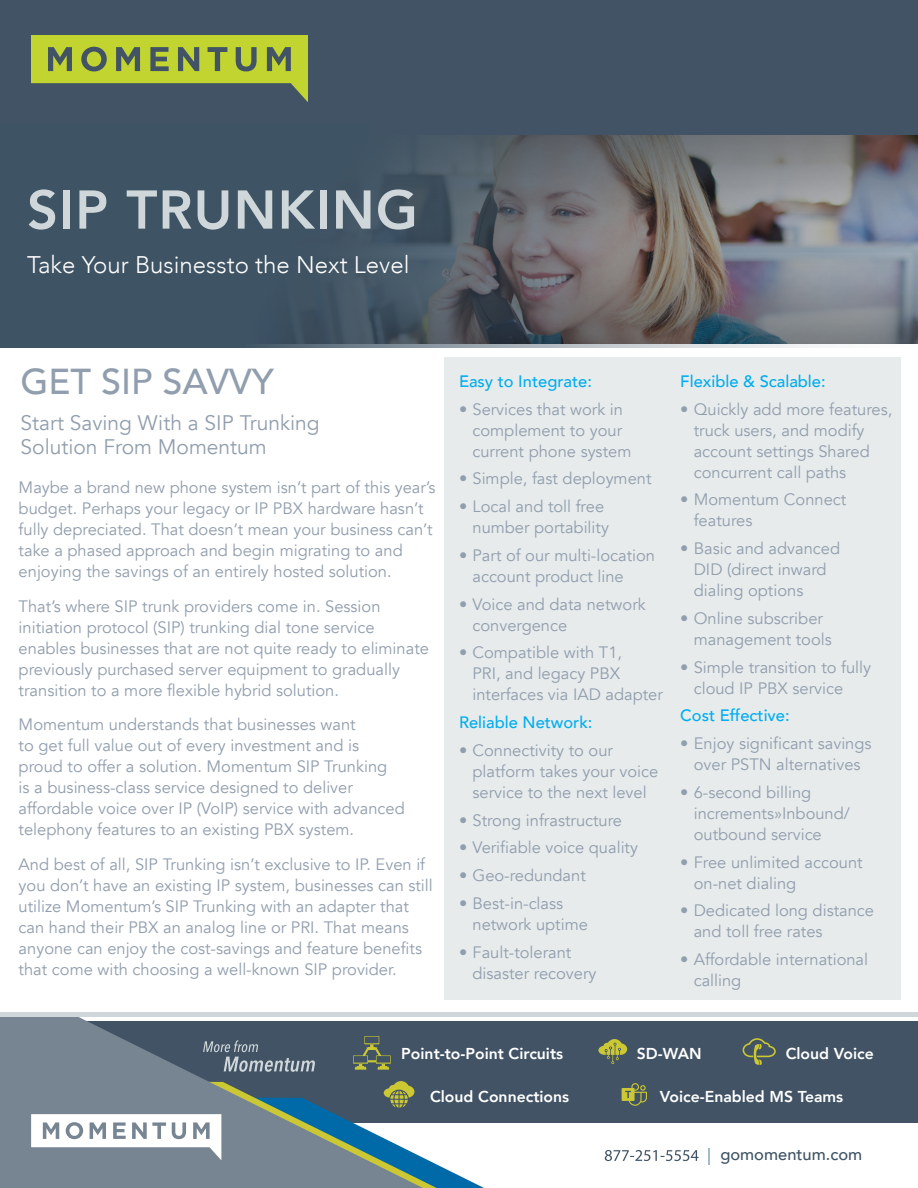
<style>
.page{position:relative;width:918px;height:1188px;background:#fff}
.page>*{position:absolute;margin:0;border:0;box-sizing:border-box;transform-origin:0 0}
.t1{font:800 54px "Avenir";letter-spacing:.02em;color:#cfd7da}
.t2{font:500 36px "Avenir";color:#919ead}
.t3{font:300 24px "Avenir";color:#fff}
.t4{font:21px/24px "Avenir";color:#919ead}
.t5{font:16.5px/21px "Avenir";color:#919ead}
.t6{font:500 16.5px "Avenir";color:#00aeef}
.t7{font:500 16.5px "Avenir";color:#3e5364}
.t8{font:800 15.75px "Avenir";color:#fff}
</style>
<div class="page">
<div style="left:10px;top:1021px;width:908px;height:102px;background:#415364"></div>
<svg style="left:0;top:1017px;width:477px;height:171px;fill:#778592"></svg>
<svg style="left:203px;top:1040px;width:112px;height:32px"></svg>
<div style="left:0;top:1012px;width:918px;height:5px;background:#cfd7da"></div>
<div style="left:0;top:0;width:918px;height:135px;background:#415364"></div>
<svg style="left:31px;top:1114px;width:190px;height:46px"></svg>
<svg style="left:709px;top:1149px;width:1px;height:16px"></svg>
<svg style="left:605px;top:1150px;width:94px;height:11px"></svg>
<svg style="left:31px;top:35px;width:277px;height:67px"></svg>
<svg style="left:384px;top:1081px;width:30px;height:27px"></svg>
<svg style="left:622px;top:1083px;width:25px;height:23px"></svg>
<svg style="left:598px;top:1039px;width:29px;height:25px"></svg>
<svg style="left:743px;top:1038px;width:33px;height:27px"></svg>
<svg style="left:353px;top:1036px;width:38px;height:34px"></svg>
<svg style="left:0;top:135px;width:918px;height:213px;background:#58636d"></svg>
<div style="left:444px;top:358px;width:457px;height:642px;background:#e7ebec"></div>
<h1 class="t1" style="left:27px;top:168px;width:392px">SIP TRUNKING</h1>
<h3 class="t3" style="left:27px;top:251px;width:384px">Take Your Businessto the Next Level</h3>
<p class="t2" style="left:21px;top:350px;width:255px">GET SIP SAVVY</p>
<p class="t4" style="left:21px;top:411px;width:301px">Start Saving With a SIP Trunking<br>Solution From Momentum</p>
<p class="t5" style="left:19px;top:477px;width:418px">Maybe a brand new phone system isn’t part of this year’s budget. Perhaps your legacy or IP PBX hardware hasn’t fully depreciated. That doesn’t mean your business can’t take a phased approach and begin migrating to and enjoying the savings of an entirely hosted solution.</p>
<p class="t5" style="left:19px;top:596px;width:412px">That’s where SIP trunk providers come in. Session initiation protocol (SIP) trunking dial tone service enables businesses that are not quite ready to eliminate previously purchased server equipment to gradually transition to a more flexible hybrid solution.</p>
<p class="t5" style="left:19px;top:714px;width:388px">Momentum understands that businesses want<br>to get full value out of every investment and is proud to offer a solution. Momentum SIP Trunking<br>is a business-class service designed to deliver affordable voice over IP (VoIP) service with advanced telephony features to an existing PBX system.</p>
<p class="t5" style="left:19px;top:854px;width:416px">And best of all, SIP Trunking isn’t exclusive to IP. Even if you don’t have an existing IP system, businesses can still utilize Momentum’s SIP Trunking with an adapter that can hand their PBX an analog line or PRI. That means anyone can enjoy the cost-savings and feature benefits that come with choosing a well-known SIP provider.</p>
<p class="t6" style="left:459px;top:367px;width:134px">Easy to Integrate:</p>
<p class="t5" style="left:472px;top:399px;width:160px;text-indent:-14px">• Services that work in complement to your current phone system</p>
<p class="t5" style="left:459px;top:468px;width:194px">• Simple, fast deployment</p>
<p class="t5" style="left:459px;top:496px;width:152px;text-align:right">• Local and toll free number portability</p>
<p class="t5" style="left:472px;top:545px;width:184px;text-indent:-14px">• Part of our multi-location account product line</p>
<p class="t5" style="left:472px;top:594px;width:175px;text-indent:-14px">• Voice and data network convergence</p>
<p class="t5" style="left:472px;top:642px;width:192px;text-indent:-14px">• Compatible with T1,<br>PRI, and legacy PBX interfaces via IAD adapter</p>
<p class="t6" style="left:459px;top:708px;width:135px">Reliable Network:</p>
<p class="t5" style="left:472px;top:740px;width:187px;text-indent:-14px">• Connectivity to our platform takes your voice service to the next level</p>
<p class="t5" style="left:459px;top:810px;width:165px">• Strong infrastructure</p>
<p class="t5" style="left:459px;top:837px;width:181px">• Verifiable voice quality</p>
<p class="t5" style="left:459px;top:865px;width:128px">• Geo-redundant</p>
<p class="t5" style="left:472px;top:893px;width:117px;text-indent:-14px">• Best-in-class network uptime</p>
<p class="t5" style="left:472px;top:942px;width:126px;text-indent:-14px">• Fault-tolerant disaster recovery</p>
<p class="t6" style="left:680px;top:367px;width:147px">Flexible &amp; Scalable:</p>
<p class="t5" style="left:694px;top:399px;width:200px;text-indent:-14px">• Quickly add more features, truck users, and modify account settings Shared concurrent call paths</p>
<p class="t5" style="left:694px;top:489px;width:154px;text-indent:-14px">• Momentum Connect features</p>
<p class="t5" style="left:694px;top:538px;width:148px;text-indent:-14px">• Basic and advanced<br>DID (direct inward dialing options</p>
<p class="t5" style="left:694px;top:608px;width:140px;text-indent:-14px">• Online subscriber management tools</p>
<p class="t5" style="left:694px;top:657px;width:179px;text-indent:-14px">• Simple transition to fully cloud IP PBX service</p>
<p class="t6" style="left:680px;top:701px;width:111px">Cost Effective:</p>
<p class="t5" style="left:680px;top:733px;width:193px;text-align:center">• Enjoy significant savings over PSTN alternatives</p>
<p class="t5" style="left:694px;top:782px;width:158px;text-indent:-14px">• 6-second billing increments»Inbound/ outbound service</p>
<p class="t5" style="left:694px;top:852px;width:170px;text-indent:-14px">• Free unlimited account on-net dialing</p>
<p class="t5" style="left:694px;top:900px;width:182px;text-indent:-14px">• Dedicated long distance and toll free rates</p>
<p class="t5" style="left:694px;top:949px;width:176px;text-indent:-14px">• Affordable international calling</p>
<p class="t8" style="left:401px;top:1042px;width:163px">Point-to-Point Circuits</p>
<p class="t8" style="left:637px;top:1042px;width:66px">SD-WAN</p>
<p class="t8" style="left:786px;top:1042px;width:90px">Cloud Voice</p>
<p class="t8" style="left:430px;top:1085px;width:141px">Cloud Connections</p>
<p class="t8" style="left:660px;top:1085px;width:185px">Voice-Enabled MS Teams</p>
<p class="t7" style="left:720px;top:1140px;width:143px">gomomentum.com</p>
</div>
